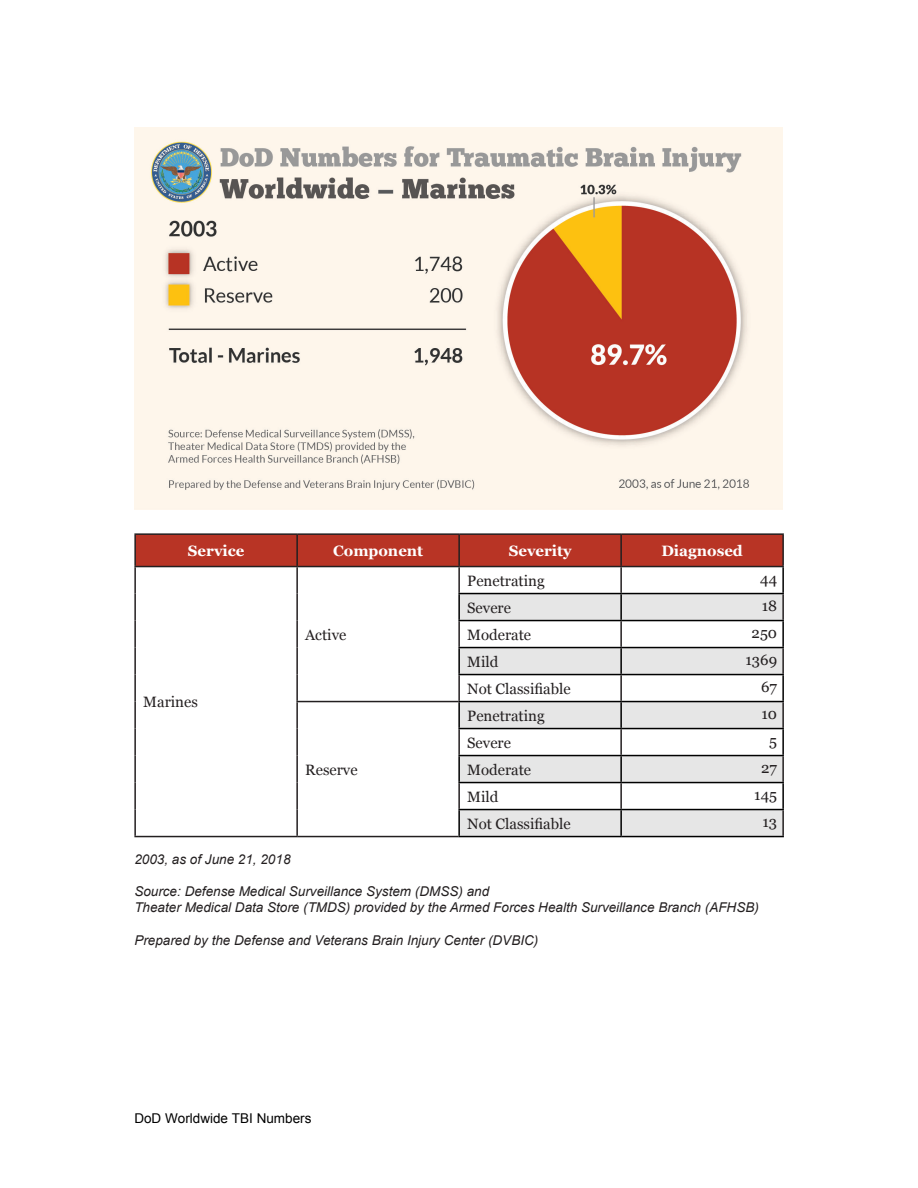
<style>
.page{position:relative;width:918px;height:1188px;background:#fff}
.page>*{position:absolute;margin:0;border:0;box-sizing:border-box;transform-origin:0 0}
.t1{font:15px "Georgia";color:#231f20}
.t2{font:700 15px "Georgia";color:#fff}
.t3{font:italic 13.5px/16.2px "Arial";color:#231f20}
.t4{font:13.5px "Arial";color:#000}
</style>
<div class="page">
<img style="left:134px;top:128px;width:648px;height:381px">
<div style="left:136px;top:535px;width:484px;height:31px;background:#b83425"></div>
<div style="left:621px;top:534px;width:162px;height:33px;background:#b83425"></div>
<svg style="left:460px;top:594px;width:322px;height:242px;fill:#e6e6e6"></svg>
<hr style="left:134px;top:535px;width:2px;height:31px;background:#231f20">
<hr style="left:134px;top:533px;width:163px;height:2px;background:#231f20">
<hr style="left:297px;top:533px;width:162px;height:2px;background:#231f20">
<hr style="left:459px;top:533px;width:162px;height:2px;background:#231f20">
<hr style="left:134px;top:567px;width:2px;height:27px;background:#231f20">
<hr style="left:134px;top:594px;width:2px;height:27px;background:#231f20">
<hr style="left:134px;top:621px;width:2px;height:27px;background:#231f20">
<hr style="left:134px;top:648px;width:2px;height:27px;background:#231f20">
<hr style="left:134px;top:675px;width:2px;height:27px;background:#231f20">
<hr style="left:134px;top:702px;width:2px;height:27px;background:#231f20">
<hr style="left:134px;top:729px;width:2px;height:27px;background:#231f20">
<hr style="left:134px;top:756px;width:2px;height:27px;background:#231f20">
<hr style="left:134px;top:783px;width:2px;height:27px;background:#231f20">
<hr style="left:134px;top:810px;width:2px;height:26px;background:#231f20">
<hr style="left:134px;top:566px;width:163px;height:1px;background:#231f20">
<hr style="left:297px;top:566px;width:162px;height:1px;background:#231f20">
<hr style="left:296px;top:701px;width:162px;height:1px;background:#231f20">
<hr style="left:134px;top:836px;width:163px;height:1px;background:#231f20">
<hr style="left:297px;top:836px;width:161px;height:1px;background:#231f20">
<hr style="left:296px;top:535px;width:2px;height:31px;background:#231f20">
<hr style="left:458px;top:535px;width:2px;height:31px;background:#231f20">
<hr style="left:296px;top:567px;width:2px;height:27px;background:#231f20">
<hr style="left:296px;top:594px;width:2px;height:27px;background:#231f20">
<hr style="left:296px;top:621px;width:2px;height:27px;background:#231f20">
<hr style="left:296px;top:648px;width:2px;height:27px;background:#231f20">
<hr style="left:296px;top:675px;width:2px;height:26px;background:#231f20">
<hr style="left:296px;top:702px;width:2px;height:27px;background:#231f20">
<hr style="left:296px;top:729px;width:2px;height:27px;background:#231f20">
<hr style="left:296px;top:756px;width:2px;height:27px;background:#231f20">
<hr style="left:296px;top:783px;width:2px;height:27px;background:#231f20">
<hr style="left:296px;top:810px;width:2px;height:26px;background:#231f20">
<hr style="left:620px;top:535px;width:2px;height:31px;background:#231f20">
<hr style="left:621px;top:533px;width:163px;height:2px;background:#231f20">
<hr style="left:782px;top:535px;width:2px;height:31px;background:#231f20">
<hr style="left:458px;top:567px;width:2px;height:26px;background:#231f20">
<hr style="left:458px;top:621px;width:2px;height:26px;background:#231f20">
<hr style="left:458px;top:675px;width:2px;height:26px;background:#231f20">
<hr style="left:458px;top:729px;width:2px;height:26px;background:#231f20">
<hr style="left:458px;top:783px;width:2px;height:26px;background:#231f20">
<hr style="left:459px;top:566px;width:162px;height:1px;background:#231f20">
<hr style="left:458px;top:593px;width:163px;height:1px;background:#000">
<hr style="left:458px;top:594px;width:2px;height:26px;background:#000">
<hr style="left:458px;top:620px;width:163px;height:1px;background:#000">
<hr style="left:458px;top:647px;width:163px;height:1px;background:#000">
<hr style="left:458px;top:648px;width:2px;height:26px;background:#000">
<hr style="left:458px;top:674px;width:163px;height:1px;background:#000">
<hr style="left:458px;top:701px;width:163px;height:1px;background:#000">
<hr style="left:458px;top:702px;width:2px;height:26px;background:#000">
<hr style="left:458px;top:728px;width:163px;height:1px;background:#000">
<hr style="left:458px;top:755px;width:163px;height:1px;background:#000">
<hr style="left:458px;top:756px;width:2px;height:26px;background:#000">
<hr style="left:458px;top:782px;width:163px;height:1px;background:#000">
<hr style="left:458px;top:809px;width:163px;height:1px;background:#000">
<hr style="left:458px;top:810px;width:2px;height:26px;background:#000">
<hr style="left:458px;top:836px;width:163px;height:1px;background:#000">
<hr style="left:620px;top:567px;width:2px;height:26px;background:#231f20">
<hr style="left:620px;top:621px;width:2px;height:26px;background:#231f20">
<hr style="left:620px;top:675px;width:2px;height:26px;background:#231f20">
<hr style="left:620px;top:729px;width:2px;height:26px;background:#231f20">
<hr style="left:620px;top:783px;width:2px;height:26px;background:#231f20">
<hr style="left:621px;top:566px;width:163px;height:1px;background:#231f20">
<hr style="left:782px;top:567px;width:2px;height:26px;background:#000">
<hr style="left:782px;top:621px;width:2px;height:26px;background:#000">
<hr style="left:782px;top:675px;width:2px;height:26px;background:#000">
<hr style="left:782px;top:729px;width:2px;height:26px;background:#000">
<hr style="left:782px;top:783px;width:2px;height:26px;background:#000">
<hr style="left:620px;top:594px;width:2px;height:26px;background:#000">
<hr style="left:621px;top:593px;width:163px;height:1px;background:#000">
<hr style="left:782px;top:594px;width:2px;height:26px;background:#231f20">
<hr style="left:621px;top:620px;width:163px;height:1px;background:#000">
<hr style="left:620px;top:648px;width:2px;height:26px;background:#000">
<hr style="left:621px;top:647px;width:163px;height:1px;background:#000">
<hr style="left:782px;top:648px;width:2px;height:26px;background:#231f20">
<hr style="left:621px;top:674px;width:163px;height:1px;background:#000">
<hr style="left:620px;top:702px;width:2px;height:26px;background:#000">
<hr style="left:621px;top:701px;width:163px;height:1px;background:#000">
<hr style="left:782px;top:702px;width:2px;height:26px;background:#231f20">
<hr style="left:621px;top:728px;width:163px;height:1px;background:#000">
<hr style="left:620px;top:756px;width:2px;height:26px;background:#000">
<hr style="left:621px;top:755px;width:163px;height:1px;background:#000">
<hr style="left:782px;top:756px;width:2px;height:26px;background:#231f20">
<hr style="left:621px;top:782px;width:163px;height:1px;background:#000">
<hr style="left:620px;top:810px;width:2px;height:26px;background:#000">
<hr style="left:621px;top:809px;width:163px;height:1px;background:#000">
<hr style="left:782px;top:810px;width:2px;height:26px;background:#231f20">
<hr style="left:621px;top:836px;width:163px;height:1px;background:#000">
<p class="t2" style="left:188px;top:540px;width:58px">Service</p>
<p class="t2" style="left:333px;top:540px;width:92px">Component</p>
<p class="t2" style="left:509px;top:540px;width:64px">Severity</p>
<p class="t2" style="left:661px;top:540px;width:83px">Diagnosed</p>
<p class="t1" style="left:143px;top:691px;width:56px">Marines</p>
<p class="t1" style="left:305px;top:624px;width:43px">Active</p>
<p class="t1" style="left:305px;top:759px;width:54px">Reserve</p>
<p class="t1" style="left:467px;top:570px;width:79px">Penetrating</p>
<p class="t1" style="left:760px;top:568px;width:18px">44</p>
<p class="t1" style="left:467px;top:597px;width:45px">Severe</p>
<p class="t1" style="left:762px;top:595px;width:17px">18</p>
<p class="t1" style="left:467px;top:624px;width:65px">Moderate</p>
<p class="t1" style="left:752px;top:622px;width:27px">250</p>
<p class="t1" style="left:467px;top:651px;width:33px">Mild</p>
<p class="t1" style="left:745px;top:649px;width:33px">1369</p>
<p class="t1" style="left:467px;top:678px;width:105px">Not Classifiable</p>
<p class="t1" style="left:761px;top:676px;width:18px">67</p>
<p class="t1" style="left:467px;top:705px;width:79px">Penetrating</p>
<p class="t1" style="left:761px;top:703px;width:17px">10</p>
<p class="t1" style="left:467px;top:732px;width:45px">Severe</p>
<p class="t1" style="left:769px;top:730px;width:9px">5</p>
<p class="t1" style="left:467px;top:759px;width:65px">Moderate</p>
<p class="t1" style="left:761px;top:757px;width:17px">27</p>
<p class="t1" style="left:467px;top:786px;width:33px">Mild</p>
<p class="t1" style="left:754px;top:784px;width:24px">145</p>
<p class="t1" style="left:467px;top:813px;width:105px">Not Classifiable</p>
<p class="t1" style="left:762px;top:811px;width:16px">13</p>
<p class="t3" style="left:134px;top:851px;width:158px">2003, as of June 21, 2018</p>
<p class="t3" style="left:134px;top:883px;width:626px">Source: Defense Medical Surveillance System (DMSS) and<br>Theater Medical Data Store (TMDS) provided by the Armed Forces Health Surveillance Branch (AFHSB)</p>
<p class="t3" style="left:134px;top:932px;width:405px">Prepared by the Defense and Veterans Brain Injury Center (DVBIC)</p>
<p class="t4" style="left:134px;top:1109px;width:179px">DoD Worldwide TBI Numbers</p>
</div>
